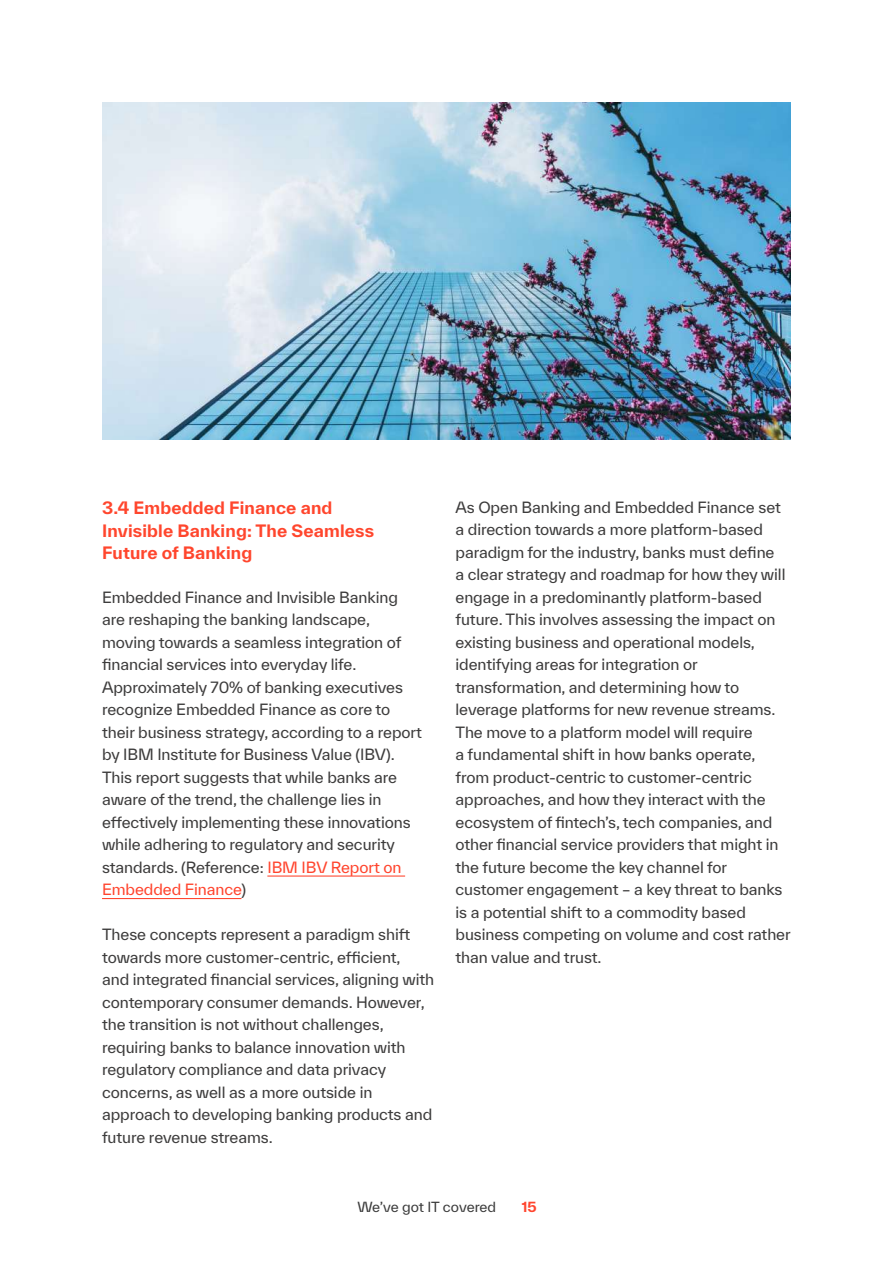
<style>
.page{position:relative;width:893px;height:1263px;background:#fff}
.page>*{position:absolute;margin:0;border:0;box-sizing:border-box;transform-origin:0 0}
.t1{font:700 16.5px/22.5px "TWK Everett";letter-spacing:.01em;color:#ff462d}
.t2{font:15px/22.5px "TWK Everett";letter-spacing:-.005em;color:#3d3c3c}
.t3{font:13.5px "TWK Everett";letter-spacing:-.005em;color:#3c3c3c}
.t4{font:700 13.5px "TWK Everett";color:#ff452e}
.s1{color:#ff452e}
</style>
<div class="page">
<hr style="left:267px;top:875px;width:138px;height:1px;background:#ff452e">
<hr style="left:102px;top:898px;width:139px;height:1px;background:#ff452e">
<img style="left:102px;top:102px;width:689px;height:337px">
<p class="t1" style="left:102px;top:496px;width:274px">3.4 Embedded Finance and<br>Invisible Banking: The Seamless<br>Future of Banking</p>
<p class="t2" style="left:102px;top:586px;width:321px">Embedded Finance and Invisible Banking are reshaping the banking landscape, moving towards a seamless integration of financial services into everyday life.<br>Approximately 70% of banking executives recognize Embedded Finance as core to their business strategy, according to a report by IBM Institute for Business Value (IBV).<br>This report suggests that while banks are aware of the trend, the challenge lies in effectively implementing these innovations while adhering to regulatory and security standards. (Reference: <span class="s1">IBM IBV Report on Embedded Finance</span>)</p>
<p class="t2" style="left:102px;top:923px;width:334px">These concepts represent a paradigm shift towards more customer-centric, efficient,<br>and integrated financial services, aligning with contemporary consumer demands. However, the transition is not without challenges, requiring banks to balance innovation with regulatory compliance and data privacy concerns, as well as a more outside in approach to developing banking products and future revenue streams.</p>
<p class="t2" style="left:455px;top:496px;width:337px">As Open Banking and Embedded Finance set a direction towards a more platform-based paradigm for the industry, banks must define<br>a clear strategy and roadmap for how they will engage in a predominantly platform-based future. This involves assessing the impact on existing business and operational models, identifying areas for integration or transformation, and determining how to leverage platforms for new revenue streams.<br>The move to a platform model will require<br>a fundamental shift in how banks operate, from product-centric to customer-centric approaches, and how they interact with the ecosystem of fintech’s, tech companies, and other financial service providers that might in the future become the key channel for customer engagement – a key threat to banks is a potential shift to a commodity based business competing on volume and cost rather than value and trust.</p>
<p class="t3" style="left:357px;top:1197px;width:140px">We’ve got IT covered</p>
<p class="t4" style="left:522px;top:1197px;width:16px">15</p>
</div>
